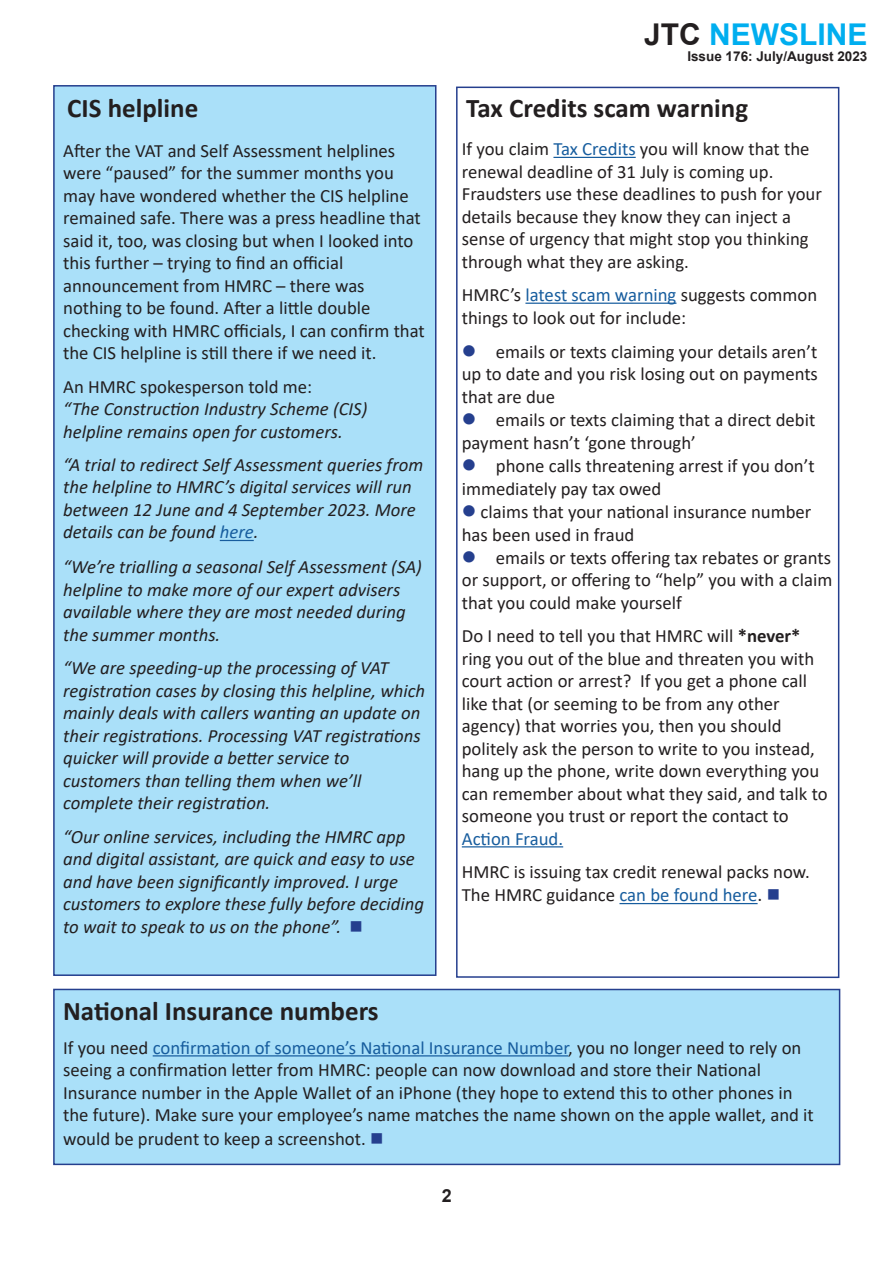
<style>
.page{position:relative;width:893px;height:1263px;background:#fff}
.page>*{position:absolute;margin:0;border:0;box-sizing:border-box;transform-origin:0 0}
.t1{font:700 30px "Arial";color:#00aeef}
.t2{font:700 27px "Calibri";color:#231f20}
.t3{font:18.75px/22.5px "Calibri";color:#231f20}
.t4{font:italic 18.75px/22.5px "Calibri";color:#231f20}
.t5{font:18.75px "Calibri";color:#175d9e}
.t6{font:700 18px "Arial";color:#231f20}
.t7{font:700 13.5px "Arial";color:#231f20}
.s1{color:#175d9e}
.s2{color:#253f8e}
.s3{color:#231f20}
.s4{font-weight:700}
.s5{font-size:19.5px}
</style>
<div class="page">
<hr style="left:553px;top:157px;width:83px;height:1px;background:#175d9e">
<hr style="left:525px;top:303px;width:151px;height:1px;background:#175d9e">
<hr style="left:462px;top:846px;width:101px;height:1px;background:#175d9e">
<hr style="left:619px;top:903px;width:139px;height:1px;background:#175d9e">
<div style="left:456px;top:87px;width:383px;height:891px;border:2px solid #253f8e"></div>
<div style="left:54px;top:989px;width:786px;height:175px;background:#aae0f9"></div>
<hr style="left:153px;top:1055px;width:415px;height:1px;background:#175d9e">
<div style="left:53px;top:989px;width:787px;height:176px;border:2px solid #253f8e"></div>
<div style="left:54px;top:86px;width:382px;height:889px;background:#aae0f9"></div>
<hr style="left:220px;top:540px;width:34px;height:1px;background:#175d9e">
<div style="left:53px;top:85px;width:383px;height:891px;border:2px solid #253f8e"></div>
<p class="t2" style="left:67px;top:89px;width:132px">CIS helpline</p>
<p class="t3" style="left:63px;top:139px;width:359px">After the VAT and Self Assessment helplines were “paused” for the summer months you may have wondered whether the CIS helpline remained safe. There was a press headline that said it, too, was closing but when I looked into this further – trying to find an official</p>
<p class="t3" style="left:63px;top:274px;width:303px">announcement from HMRC – there was</p>
<p class="t3" style="left:63px;top:296px;width:309px">nothing to be found. After a little double</p>
<p class="t3" style="left:63px;top:319px;width:363px">checking with HMRC officials, I can confirm that the CIS helpline is still there if we need it.</p>
<p class="t3" style="left:63px;top:375px;width:250px">An HMRC spokesperson told me:</p>
<p class="t4" style="left:63px;top:397px;width:306px">“The Construction Industry Scheme (CIS)</p>
<p class="t4" style="left:63px;top:419px;width:281px">helpline remains open for customers.</p>
<p class="t4" style="left:63px;top:453px;width:362px">“A trial to redirect Self Assessment queries from the helpline to HMRC’s digital services will run between 12 June and 4 September 2023. More details can be found <span class="s1">here</span>.</p>
<p class="t4" style="left:63px;top:555px;width:360px">“We’re trialling a seasonal Self Assessment (SA) helpline to make more of our expert advisers available where they are most needed during the summer months.</p>
<p class="t4" style="left:63px;top:656px;width:363px">“We are speeding-up the processing of VAT registration cases by closing this helpline, which mainly deals with callers wanting an update on their registrations. Processing VAT registrations quicker will provide a better service to</p>
<p class="t4" style="left:63px;top:768px;width:300px">customers than telling them when we’ll</p>
<p class="t4" style="left:63px;top:791px;width:209px">complete their registration.</p>
<p class="t4" style="left:63px;top:824px;width:362px">“Our online services, including the HMRC app and digital assistant, are quick and easy to use and have been significantly improved. I urge customers to explore these fully before deciding to wait to speak to us on the phone”. <span class="s2">■</span></p>
<p class="t1" style="left:644px;top:14px;width:225px"><span class="s3">JTC</span> NEWSLINE</p>
<p class="t7" style="left:687px;top:47px;width:182px">Issue 176: July/August 2023</p>
<p class="t2" style="left:466px;top:89px;width:283px">Tax Credits scam warning</p>
<p class="t3" style="left:462px;top:137px;width:349px">If you claim <span class="s1">Tax Credits</span> you will know that the renewal deadline of 31 July is coming up.</p>
<p class="t3" style="left:462px;top:182px;width:362px">Fraudsters use these deadlines to push for your details because they know they can inject a sense of urgency that might stop you thinking through what they are asking.</p>
<p class="t3" style="left:462px;top:283px;width:357px">HMRC’s <span class="s1">latest scam warning</span> suggests common things to look out for include:</p>
<p class="t3" style="left:462px;top:340px;width:358px;text-align:justify"><span class="s2">●</span> emails or texts claiming your details aren’t up to date and you risk losing out on payments that are due</p>
<p class="t3" style="left:462px;top:408px;width:355px"><span class="s2">●</span> emails or texts claiming that a direct debit payment hasn’t ‘gone through’</p>
<p class="t3" style="left:462px;top:454px;width:354px"><span class="s2">●</span> phone calls threatening arrest if you don’t immediately pay tax owed</p>
<p class="t3" style="left:462px;top:500px;width:351px"><span class="s2">●</span> claims that your national insurance number has been used in fraud</p>
<p class="t3" style="left:462px;top:546px;width:372px;text-align:justify"><span class="s2">●</span> emails or texts offering tax rebates or grants or support, or offering to “help” you with a claim that you could make yourself</p>
<p class="t3" style="left:462px;top:624px;width:354px">Do I need to tell you that HMRC will <span class="s4">*never* </span>ring you out of the blue and threaten you with court action or arrest? If you get a phone call like that (or seeming to be from any other</p>
<p class="t3" style="left:462px;top:714px;width:367px">agency) that worries you, then you should politely ask the person to write to you instead, hang up the phone, write down everything you can remember about what they said, and talk to someone you trust or report the contact to</p>
<p class="t5" style="left:462px;top:825px;width:103px">Action Fraud.</p>
<p class="t3" style="left:462px;top:860px;width:350px;line-height:23.4px">HMRC is issuing tax credit renewal packs now.<br>The HMRC guidance <span class="s1">can be found here</span><span class="s5">.</span> <span class="s2">■</span></p>
<p class="t2" style="left:63px;top:992px;width:317px">National Insurance numbers</p>
<p class="t3" style="left:63px;top:1036px;width:740px">If you need <span class="s1">confirmation of someone’s National Insurance Number</span>, you no longer need to rely on seeing a confirmation letter from HMRC: people can now download and store their National</p>
<p class="t3" style="left:63px;top:1080px;width:752px;line-height:23px">Insurance number in the Apple Wallet of an iPhone (they hope to extend this to other phones in the future). Make sure your employee’s name matches the name shown on the apple wallet, and it would be prudent to keep a screenshot. <span class="s2">■</span></p>
<p class="t6" style="left:442px;top:1183px;width:12px">2</p>
</div>
